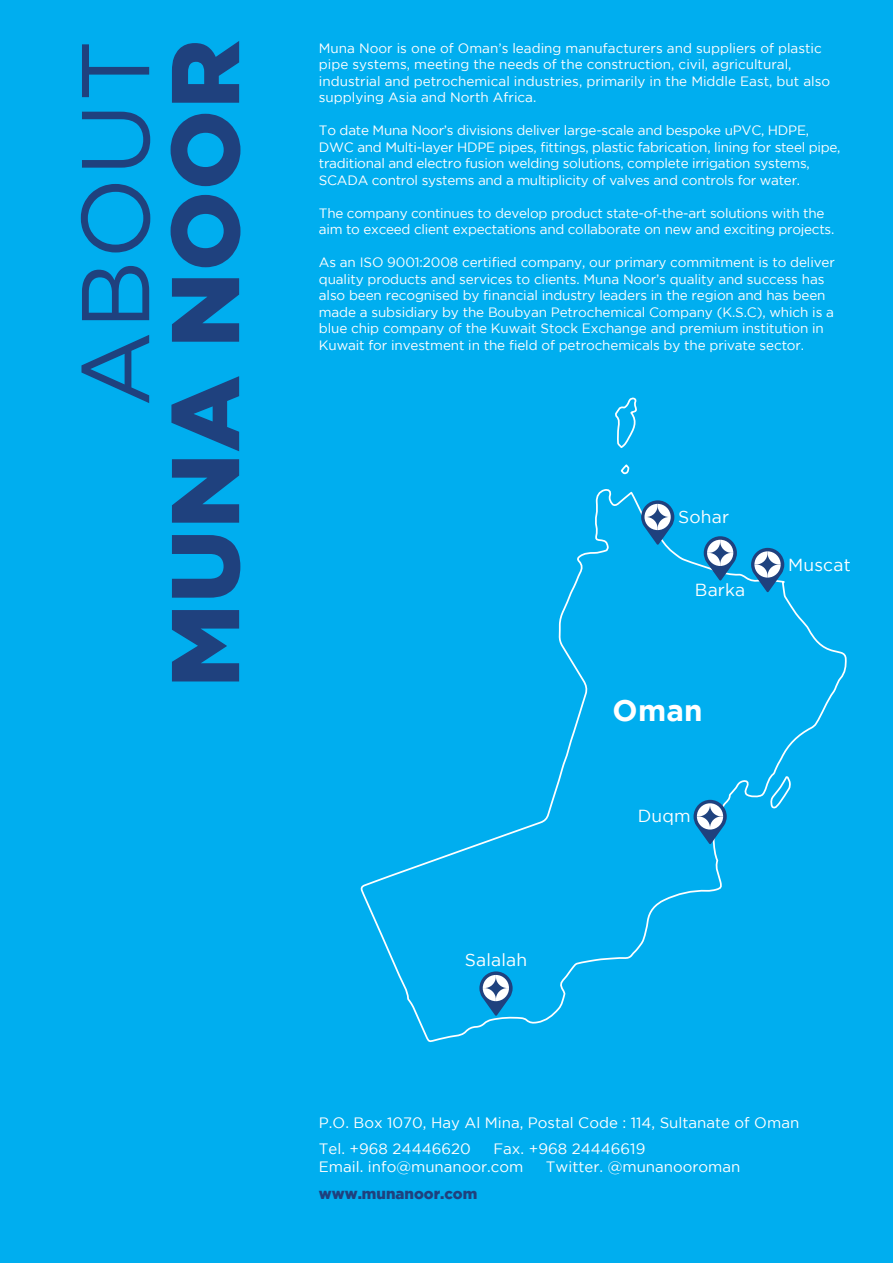
<style>
.page{position:relative;width:893px;height:1263px;background:#00aeef}
.page>*{position:absolute;margin:0;border:0;box-sizing:border-box;transform-origin:0 0}
.t1{font:900 96px "Gotham";color:#1f417e}
.t2{font:96px "Gotham";color:#1f417e}
.t3{font:700 29.55px "Gotham";color:#fff}
.t4{font:17.4px "Gotham";letter-spacing:.01em;color:#fff}
.t5{font:15px/26.5px "Gotham";color:#fff}
.t6{font:900 15px "Gotham";color:#1f417e}
.t7{font:13.5px/16.5px "Gotham";letter-spacing:-.01em;color:#fff}
</style>
<div class="page">
<svg style="left:361px;top:489px;width:486px;height:553px"></svg>
<svg style="left:615px;top:398px;width:22px;height:50px"></svg>
<svg style="left:769px;top:775px;width:23px;height:36px"></svg>
<svg style="left:620px;top:464px;width:10px;height:11px"></svg>
<svg style="left:641px;top:500px;width:33px;height:45px"></svg>
<svg style="left:704px;top:536px;width:33px;height:44px"></svg>
<svg style="left:751px;top:548px;width:33px;height:44px"></svg>
<svg style="left:693px;top:800px;width:34px;height:44px"></svg>
<svg style="left:479px;top:971px;width:34px;height:45px"></svg>
<h1 class="t2" style="left:62px;top:407px;width:369px;rotate:-90deg">About</h1>
<h1 class="t1" style="left:150px;top:687px;width:642px;rotate:-90deg">MUNA NOOR</h1>
<p class="t7" style="left:319px;top:39px;width:513px">Muna Noor is one of Oman’s leading manufacturers and suppliers of plastic pipe systems, meeting the needs of the construction, civil, agricultural, industrial and petrochemical industries, primarily in the Middle East, but also supplying Asia and North Africa.</p>
<p class="t7" style="left:319px;top:122px;width:523px">To date Muna Noor’s divisions deliver large-scale and bespoke uPVC, H DPE, DWC and Multi-layer H DPE pipes, fittings, plastic fabrication, lining for steel pipe, traditional and electro fusion welding solutions, complete irrigation systems,<br>SCADA</p>
<p class="t7" style="left:372px;top:171px;width:430px">control systems and a multiplicity of valves and controls for water.</p>
<p class="t7" style="left:319px;top:204px;width:517px">The company continues to develop product state-of-the-art solutions with the aim to exceed client expectations and collaborate on new and exciting projects.</p>
<p class="t7" style="left:319px;top:254px;width:517px">As an ISO 9001:2008 certified company, our primary commitment is to deliver quality products and services to clients. Muna Noor’s quality and success has also been recognised by financial industry leaders in the region and has been made a subsidiary by the Boubyan Petrochemical Company (K.S.C), which is a blue chip company of the Kuwait Stock Exchange and premium institution in Kuwait for investment in the field of petrochemicals by the private sector.</p>
<p class="t4" style="left:465px;top:950px;width:64px">Salalah</p>
<p class="t4" style="left:678px;top:507px;width:52px">Sohar</p>
<p class="t4" style="left:695px;top:580px;width:52px">Barka</p>
<h2 class="t3" style="left:612px;top:693px;width:92px">Oman</h2>
<p class="t4" style="left:638px;top:806px;width:55px">Duqm</p>
<p class="t4" style="left:788px;top:555px;width:64px">Muscat</p>
<p class="t5" style="left:319px;top:1109px;width:482px">P.O. Box 1070, Hay Al Mina, Postal Code : 114, Sultanate of Oman<br>Tel. +968 24446620</p>
<p class="t5" style="left:319px;top:1139px;width:328px;line-height:18px;text-indent:174px">Fax. +968 24446619<br>Email. info@munanoor.com</p>
<p class="t5" style="left:546px;top:1153px;width:196px">Twitter. @munanooroman</p>
<p class="t6" style="left:319px;top:1184px;width:160px">www.munanoor.com</p>
</div>
